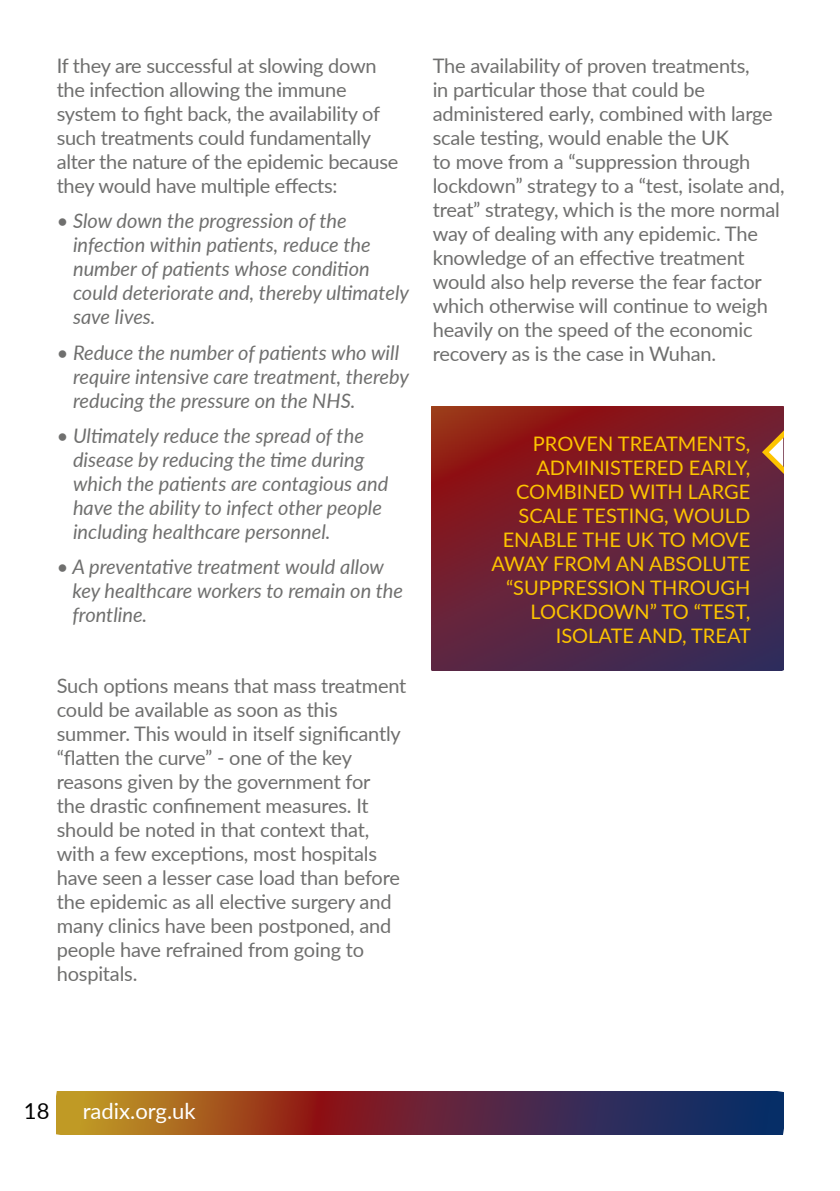
<style>
.page{position:relative;width:840px;height:1191px;background:#fff}
.page>*{position:absolute;margin:0;border:0;box-sizing:border-box;transform-origin:0 0}
.t1{font:22px "Lato";color:#fff}
.t2{font:22px "Lato";color:#000}
.t3{font:20px/24px "Lato";letter-spacing:-.01em;color:#6f6f6e}
.t4{font:italic 20px/24px "Lato";color:#6f6f6e}
.t5{font:20px/24px "Lato";color:#fdc400;text-align:right}
</style>
<div class="page">
<img style="left:57px;top:1092px;width:725px;height:42px">
<img style="left:431px;top:407px;width:351px;height:263px">
<svg style="left:758px;top:424px;width:24px;height:56px"></svg>
<p class="t3" style="left:57px;top:53px;width:343px">If they are successful at slowing down the infection allowing the immune system to fight back, the availability of such treatments could fundamentally alter the nature of the epidemic because they would have multiple effects:</p>
<p class="t4" style="left:73px;top:208px;width:337px;text-indent:-16px">• Slow down the progression of the infection within patients, reduce the number of patients whose condition could deteriorate and, thereby ultimately save lives.</p>
<p class="t4" style="left:73px;top:339px;width:337px;text-indent:-16px">• Reduce the number of patients who will require intensive care treatment, thereby reducing the pressure on the NHS.</p>
<p class="t4" style="left:73px;top:423px;width:316px;text-indent:-16px">• Ultimately reduce the spread of the disease by reducing the time during which the patients are contagious and have the ability to infect other people including healthcare personnel.</p>
<p class="t4" style="left:72px;top:554px;width:332px;text-indent:-16px">• A preventative treatment would allow key healthcare workers to remain on the frontline.</p>
<p class="t3" style="left:57px;top:673px;width:351px">Such options means that mass treatment could be available as soon as this summer. This would in itself significantly “flatten the curve” - one of the key reasons given by the government for<br>the drastic confinement measures. It should be noted in that context that, with a few exceptions, most hospitals have seen a lesser case load than before the epidemic as all elective surgery and many clinics have been postponed, and people have refrained from going to hospitals.</p>
<p class="t3" style="left:432px;top:53px;width:353px">The availability of proven treatments,<br>in particular those that could be administered early, combined with large scale testing, would enable the UK<br>to move from a “suppression through lockdown” strategy to a “test, isolate and, treat” strategy, which is the more normal way of dealing with any epidemic. The knowledge of an effective treatment would also help reverse the fear factor which otherwise will continue to weigh heavily on the speed of the economic recovery as is the case in Wuhan.</p>
<p class="t5" style="left:491px;top:431px;width:261px">PROVEN TREATMENTS,<br>ADMINISTERED EARLY,<br>COMBINED WITH LARGE<br>SCALE TESTING, WOULD<br>ENABLE THE UK TO MOVE<br>AWAY FROM AN ABSOLUTE “SUPPRESSION THROUGH<br>LOCKDOWN” TO “TEST,<br>ISOLATE AND, TREAT</p>
<p class="t2" style="left:24px;top:1095px;width:27px">18</p>
<p class="t1" style="left:83px;top:1103px;width:114px">radix.org.uk</p>
</div>
